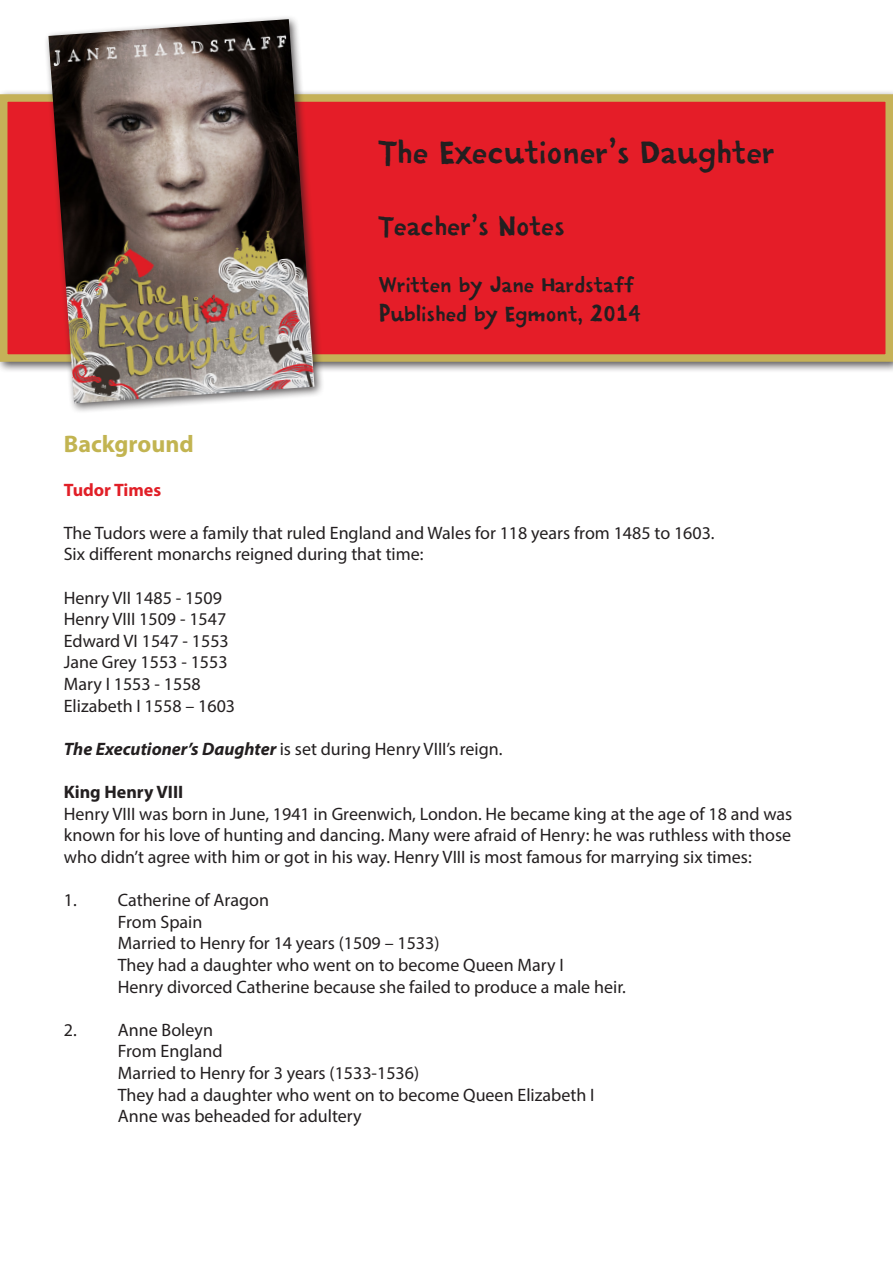
<style>
.page{position:relative;width:893px;height:1263px;background:#fff}
.page>*{position:absolute;margin:0;border:0;box-sizing:border-box;transform-origin:0 0}
.t1{font:36px "Handy Sans";color:#231f20}
.t2{font:30px "Handy Sans";color:#231f20}
.t3{font:24px/28.8px "Handy Sans";color:#231f20}
.t4{font:700 24px "Myriad Pro";color:#c2b451}
.t5{font:18px/21.6px "Myriad Pro";color:#231f20}
.t6{font:700 18px "Myriad Pro";color:#231f20}
.t7{font:700 18px "Myriad Pro";color:#e11f27}
.s1{font-weight:700;font-style:italic}
</style>
<div class="page">
<div style="left:0;top:89px;width:892px;height:284px;background:#231f20;opacity:.75"></div>
<div style="left:4px;top:98px;width:885px;height:260px;background:#e51d28"></div>
<div style="left:0;top:94px;width:892px;height:268px;border:8px solid #c5b158"></div>
<div style="left:44px;top:14px;width:281px;height:400px;background:#231f20;opacity:.75"></div>
<img style="left:48px;top:19px;width:266px;height:384px">
<h1 class="t1" style="left:378px;top:128px;width:398px">The Executioner’s Daughter</h1>
<h2 class="t2" style="left:378px;top:206px;width:188px">Teacher’s Notes</h2>
<h3 class="t3" style="left:378px;top:271px;width:264px">Written by Jane Hardstaff<br>Published by Egmont, 2014</h3>
<h3 class="t4" style="left:64px;top:429px;width:131px">Background</h3>
<p class="t7" style="left:64px;top:478px;width:99px">Tudor Times</p>
<p class="t5" style="left:64px;top:522px;width:652px">The Tudors were a family that ruled England and Wales for 118 years from 1485 to 1603.<br>Six different monarchs reigned during that time:</p>
<p class="t5" style="left:64px;top:586px;width:173px">Henry VII 1485 - 1509<br>Henry VIII 1509 - 1547<br>Edward VI 1547 - 1553<br>Jane Grey 1553 - 1553<br>Mary I 1553 - 1558<br>Elizabeth I 1558 – 1603</p>
<p class="t5" style="left:64px;top:738px;width:440px"><span class="s1">The Executioner’s Daughter</span> is set during Henry VIII’s reign.</p>
<p class="t6" style="left:64px;top:780px;width:121px">King Henry VIII</p>
<p class="t5" style="left:64px;top:802px;width:730px;text-align:justify">Henry VIII was born in June, 1941 in Greenwich, London. He became king at the age of 18 and was known for his love of hunting and dancing. Many were afraid of Henry: he was ruthless with those who didn’t agree with him or got in his way. Henry VIII is most famous for marrying six times:</p>
<p class="t5" style="left:118px;top:889px;width:510px;text-indent:-54px">1. Catherine of Aragon<br>From Spain<br>Married to Henry for 14 years (1509 – 1533)<br>They had a daughter who went on to become Queen Mary I<br>Henry divorced Catherine because she failed to produce a male heir.</p>
<p class="t5" style="left:118px;top:1018px;width:478px;text-indent:-54px">2. Anne Boleyn<br>From England<br>Married to Henry for 3 years (1533-1536)<br>They had a daughter who went on to become Queen Elizabeth I<br>Anne was beheaded for adultery</p>
</div>
